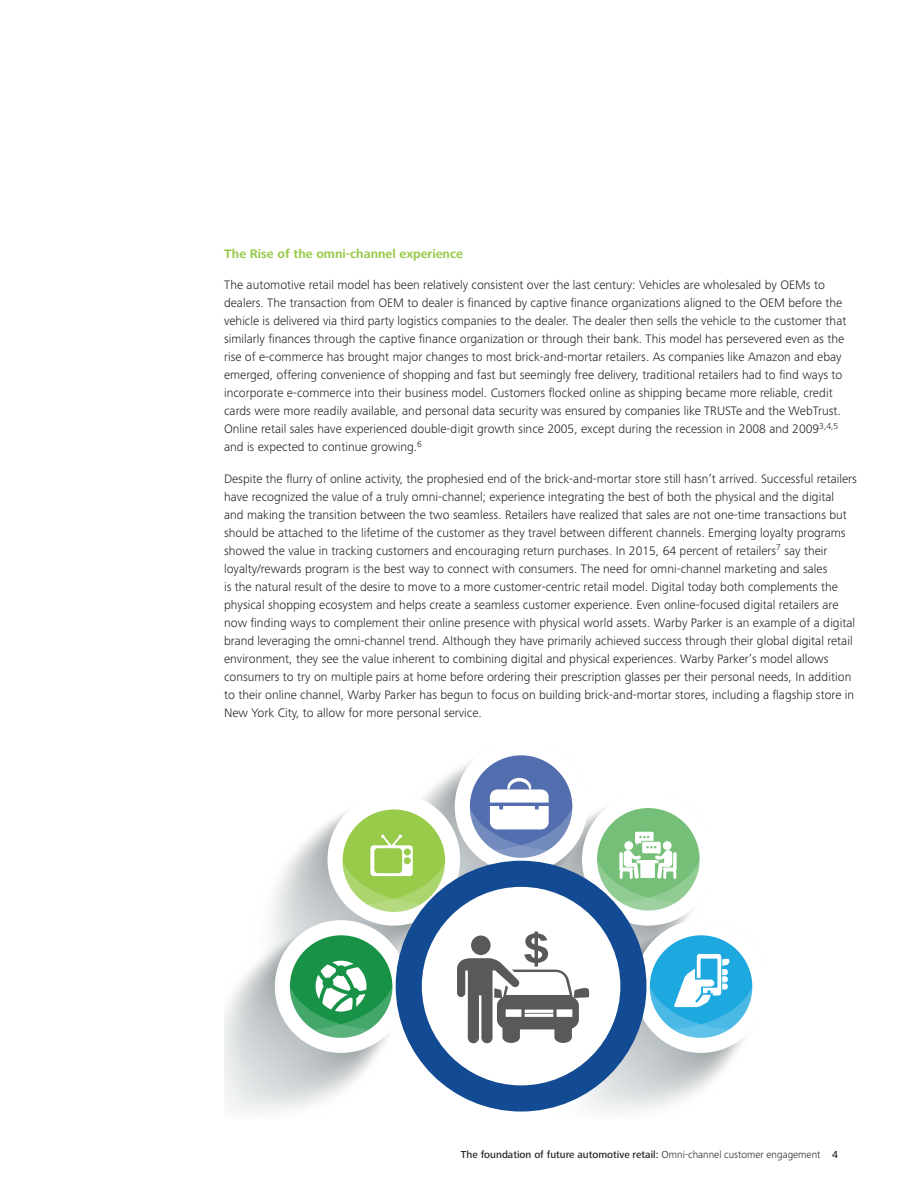
<style>
.page{position:relative;width:918px;height:1188px;background:#fff}
.page>*{position:absolute;margin:0;border:0;box-sizing:border-box;transform-origin:0 0}
.t1{font:300 12.75px/18px "Frutiger Next Pro";color:#231f20}
.t2{font:700 12.75px "Frutiger Next Pro";color:#97ca49}
.t3{font:500 10.5px "Frutiger Next Pro";color:#231f20}
.s1{font-weight:300}
</style>
<div class="page">
<svg style="left:224px;top:755px;width:529px;height:358px"></svg>
<p class="t2" style="left:224px;top:246px;width:240px">The Rise of the omni-channel experience</p>
<p class="t1" style="left:224px;top:276px;width:624px">The automotive retail model has been relatively consistent over the last century: Vehicles are wholesaled by OEMs to dealers. The transaction from OEM to dealer is financed by captive finance organizations aligned to the OEM before the vehicle is delivered via third party logistics companies to the dealer. The dealer then sells the vehicle to the customer that similarly finances through the captive finance organization or through their bank. This model has persevered even as the rise of e-commerce has brought major changes to most brick-and-mortar retailers. As companies like Amazon and ebay emerged, offering convenience of shopping and fast but seemingly free delivery, traditional retailers had to find ways to incorporate e-commerce into their business model. Customers flocked online as shipping became more reliable, credit cards were more readily available, and personal data security was ensured by companies like TRUSTe and the WebTrust.<br>Online retail sales have experienced double-digit growth since 2005, except during the recession in 2008 and 2009<sup>3,4,5 </sup>and is expected to continue growing.<sup>6</sup></p>
<p class="t1" style="left:224px;top:470px;width:634px">Despite the flurry of online activity, the prophesied end of the brick-and-mortar store still hasn’t arrived. Successful retailers have recognized the value of a truly omni-channel; experience integrating the best of both the physical and the digital<br>and making the transition between the two seamless. Retailers have realized that sales are not one-time transactions but should be attached to the lifetime of the customer as they travel between different channels. Emerging loyalty programs showed the value in tracking customers and encouraging return purchases. In 2015, 64 percent of retailers<sup>7</sup> say their loyalty/rewards program is the best way to connect with consumers. The need for omni-channel marketing and sales<br>is the natural result of the desire to move to a more customer-centric retail model. Digital today both complements the physical shopping ecosystem and helps create a seamless customer experience. Even online-focused digital retailers are now finding ways to complement their online presence with physical world assets. Warby Parker is an example of a digital brand leveraging the omni-channel trend. Although they have primarily achieved success through their global digital retail environment, they see the value inherent to combining digital and physical experiences. Warby Parker’s model allows consumers to try on multiple pairs at home before ordering their prescription glasses per their personal needs, In addition to their online channel, Warby Parker has begun to focus on building brick-and-mortar stores, including a flagship store in New York City, to allow for more personal service.</p>
<p class="t3" style="left:461px;top:1148px;width:379px">The foundation of future automotive retail: <span class="s1">Omni-channel customer engagement</span> 4</p>
</div>
